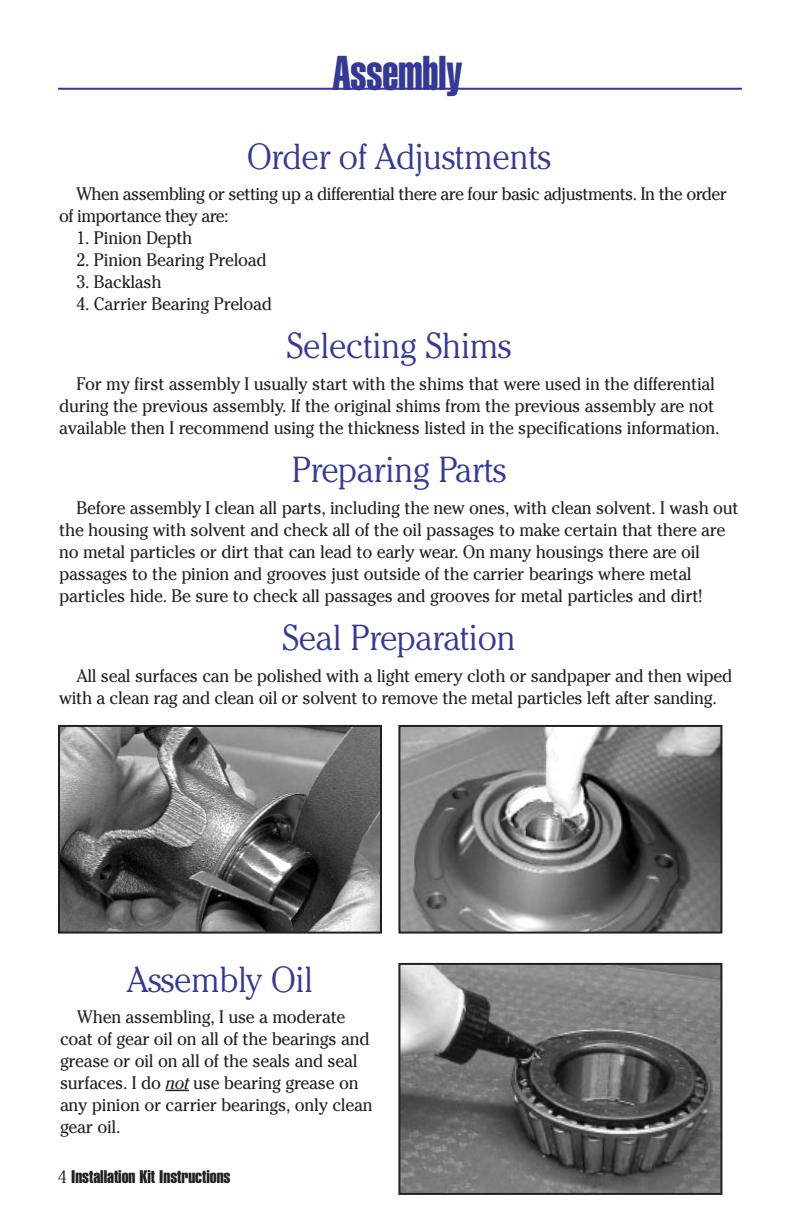
<style>
.page{position:relative;width:792px;height:1224px;background:#fff}
.page>*{position:absolute;margin:0;border:0;box-sizing:border-box;transform-origin:0 0}
.t1{font:48px "Helvetica Extra Compressed";color:#343896}
.t2{font:300 36px "Cheltenham";letter-spacing:-.01em;color:#343896;scale:.95 1}
.t3{font:18px/22px "Cheltenham";letter-spacing:-.015em;color:#231f20;scale:.95 1}
.t4{font:18px/22px "Cheltenham";letter-spacing:-.035em;color:#231f20;scale:.95 1}
.t5{font:18px "Helvetica Extra Compressed";color:#231f20;scale:1.15 1}
.s1{font-style:italic}
.s2{font-family:"Cheltenham";font-weight:300}
</style>
<div class="page">
<hr style="left:58px;top:88px;width:684px;height:2px;background:#343896">
<img style="left:401px;top:966px;width:318px;height:226px">
<div style="left:398px;top:963px;width:324px;height:232px;border:2px solid #231f20"></div>
<img style="left:61px;top:728px;width:318px;height:203px">
<div style="left:58px;top:725px;width:324px;height:209px;border:2px solid #231f20"></div>
<img style="left:401px;top:728px;width:318px;height:203px">
<div style="left:398px;top:725px;width:324px;height:209px;border:2px solid #231f20"></div>
<svg style="left:165px;top:1090px;width:24px;height:1px"></svg>
<h1 class="t1" style="left:333px;top:56px;width:131px">Assembly</h1>
<h2 class="t2" style="left:247px;top:143px;width:321px">Order of Adjustments</h2>
<p class="t4" style="left:59px;top:184px;width:704px;text-indent:17px">When assembling or setting up a differential there are four basic adjustments. In the order of importance they are:</p>
<p class="t3" style="left:76px;top:228px;width:124px">1. Pinion Depth</p>
<p class="t3" style="left:76px;top:250px;width:202px">2. Pinion Bearing Preload</p>
<p class="t3" style="left:76px;top:272px;width:91px">3. Backlash</p>
<p class="t3" style="left:76px;top:294px;width:207px">4. Carrier Bearing Preload</p>
<h2 class="t2" style="left:287px;top:332px;width:238px">Selecting Shims</h2>
<p class="t3" style="left:59px;top:374px;width:697px;text-indent:17px">For my first assembly I usually start with the shims that were used in the differential during the previous assembly. If the original shims from the previous assembly are not available then I recommend using the thickness listed in the specifications information.</p>
<h2 class="t2" style="left:292px;top:456px;width:227px">Preparing Parts</h2>
<p class="t3" style="left:59px;top:498px;width:717px;text-indent:17px">Before assembly I clean all parts, including the new ones, with clean solvent. I wash out the housing with solvent and check all of the oil passages to make certain that there are no metal particles or dirt that can lead to early wear. On many housings there are oil passages to the pinion and grooves just outside of the carrier bearings where metal particles hide. Be sure to check all passages and grooves for metal particles and dirt!</p>
<h2 class="t2" style="left:282px;top:624px;width:247px">Seal Preparation</h2>
<p class="t3" style="left:59px;top:666px;width:710px;text-indent:17px">All seal surfaces can be polished with a light emery cloth or sandpaper and then wiped with a clean rag and clean oil or solvent to remove the metal particles left after sanding.</p>
<h2 class="t2" style="left:127px;top:966px;width:198px">Assembly Oil</h2>
<p class="t3" style="left:60px;top:1007px;width:331px;text-indent:17px">When assembling, I use a moderate coat of gear oil on all of the bearings and grease or oil on all of the seals and seal surfaces. I do <span class="s1">not</span> use bearing grease on any pinion or carrier bearings, only clean gear oil.</p>
<p class="t5" style="left:58px;top:1170px;width:152px"><span class="s2">4</span> Installation Kit Instructions</p>
</div>
